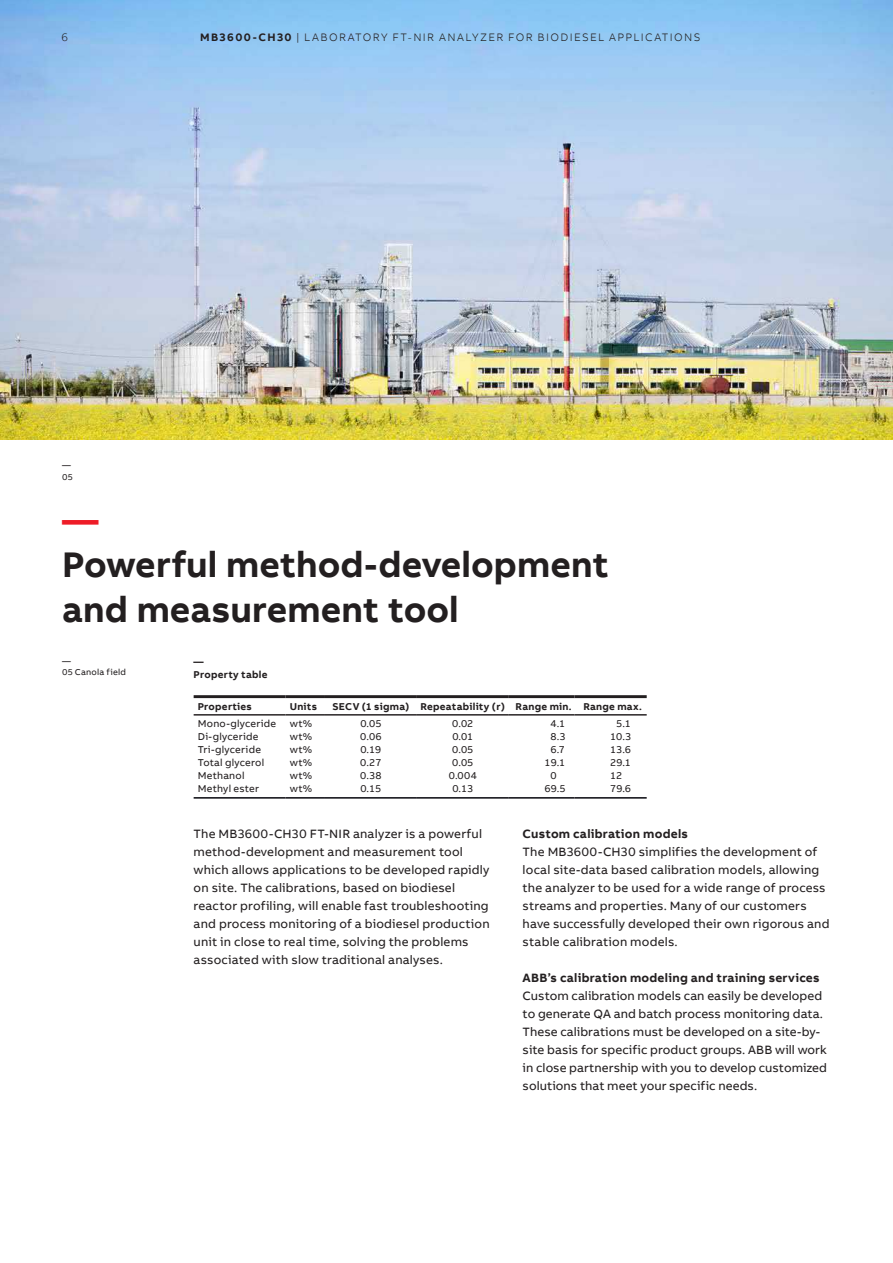
<style>
.page{position:relative;width:893px;height:1263px;background:#fff}
.page>*{position:absolute;margin:0;border:0;box-sizing:border-box;transform-origin:0 0}
.Headline_L_25pt_30pt{font:700 36.45px/45px "AB Bvoice";color:#231f20}
.Headline_L_25pt_30pt-2{font:700 36.45px "AB Bvoice";color:#ee1c27}
.Copytext_8_5pt_12pt{font:12.45px/18px "AB Bvoice";letter-spacing:.01em;color:#231f20}
.Paragraph_Title_8_5p{font:700 12.45px "AB Bvoice";letter-spacing:.02em;color:#231f20}
.t1{font:300 11.1px "AB Bvoice";letter-spacing:.12em;color:#231f20}
.Table_Content_Left_7{font:10.2px "AB Bvoice";letter-spacing:.02em;color:#231f20}
.Table_Title_Left_7pt{font:700 10.2px "AB Bvoice";letter-spacing:.025em;color:#231f20}
.Caption_6pt_8pt{font:8.7px "AB Bvoice";letter-spacing:.03em;color:#231f20}
.s1{font-weight:700}
</style>
<div class="page">
<img style="left:0;top:0;width:893px;height:439px">
<hr style="left:194px;top:695px;width:92px;height:3px;background:#231f20">
<hr style="left:286px;top:695px;width:39px;height:3px;background:#231f20">
<hr style="left:325px;top:695px;width:92px;height:3px;background:#231f20">
<hr style="left:417px;top:695px;width:92px;height:3px;background:#231f20">
<hr style="left:509px;top:695px;width:65px;height:3px;background:#231f20">
<hr style="left:574px;top:695px;width:73px;height:3px;background:#231f20">
<hr style="left:194px;top:714px;width:92px;height:1px;background:#231f20">
<hr style="left:286px;top:714px;width:39px;height:1px;background:#231f20">
<hr style="left:325px;top:714px;width:92px;height:1px;background:#231f20">
<hr style="left:417px;top:714px;width:92px;height:1px;background:#231f20">
<hr style="left:509px;top:714px;width:65px;height:1px;background:#231f20">
<hr style="left:574px;top:714px;width:73px;height:1px;background:#231f20">
<hr style="left:194px;top:797px;width:92px;height:2px;background:#000007">
<hr style="left:286px;top:797px;width:39px;height:2px;background:#000007">
<hr style="left:325px;top:797px;width:92px;height:2px;background:#000007">
<hr style="left:417px;top:797px;width:92px;height:2px;background:#000007">
<hr style="left:509px;top:797px;width:65px;height:2px;background:#000007">
<hr style="left:574px;top:797px;width:73px;height:2px;background:#000007">
<p class="t1" style="left:62px;top:31px;width:8px">6</p>
<p class="t1" style="left:200px;top:31px;width:502px"><span class="s1">MB3600-CH30</span> | LABORATORY FT-NIR ANALYZER FOR BIODIESEL APPLICATIONS</p>
<p class="Caption_6pt_8pt" style="left:62px;top:460px;width:10px">—</p>
<p class="Caption_6pt_8pt" style="left:62px;top:472px;width:12px">05</p>
<p class="Headline_L_25pt_30pt-2" style="left:62px;top:496px;width:38px">—</p>
<p class="Headline_L_25pt_30pt" style="left:62px;top:542px;width:548px">Powerful method-development and measurement tool</p>
<p class="Caption_6pt_8pt" style="left:62px;top:655px;width:10px">—</p>
<p class="Caption_6pt_8pt" style="left:62px;top:667px;width:66px">05 Canola field</p>
<p class="Table_Title_Left_7pt" style="left:194px;top:655px;width:12px">—</p>
<p class="Table_Title_Left_7pt" style="left:194px;top:668px;width:75px">Property table</p>
<p class="Table_Title_Left_7pt" style="left:198px;top:700px;width:56px">Properties</p>
<p class="Table_Title_Left_7pt" style="left:290px;top:700px;width:29px">Units</p>
<p class="Table_Title_Left_7pt" style="left:333px;top:700px;width:78px">SECV (1 sigma)</p>
<p class="Table_Title_Left_7pt" style="left:420px;top:700px;width:86px">Repeatability ( r )</p>
<p class="Table_Title_Left_7pt" style="left:516px;top:700px;width:58px">Range min.</p>
<p class="Table_Title_Left_7pt" style="left:583px;top:700px;width:60px">Range max.</p>
<p class="Table_Content_Left_7" style="left:198px;top:717px;width:80px">Mono-glyceride</p>
<p class="Table_Content_Left_7" style="left:198px;top:730px;width:62px">Di-glyceride</p>
<p class="Table_Content_Left_7" style="left:198px;top:743px;width:65px">Tri-glyceride</p>
<p class="Table_Content_Left_7" style="left:198px;top:756px;width:68px">Total glycerol</p>
<p class="Table_Content_Left_7" style="left:198px;top:769px;width:48px">Methanol</p>
<p class="Table_Content_Left_7" style="left:198px;top:783px;width:63px">Methyl ester</p>
<p class="Table_Content_Left_7" style="left:360px;top:717px;width:23px">0.05</p>
<p class="Table_Content_Left_7" style="left:360px;top:730px;width:23px">0.06</p>
<p class="Table_Content_Left_7" style="left:360px;top:743px;width:22px">0.19</p>
<p class="Table_Content_Left_7" style="left:360px;top:756px;width:23px">0.27</p>
<p class="Table_Content_Left_7" style="left:360px;top:770px;width:23px">0.38</p>
<p class="Table_Content_Left_7" style="left:360px;top:783px;width:22px">0.15</p>
<p class="Table_Content_Left_7" style="left:452px;top:717px;width:23px">0.02</p>
<p class="Table_Content_Left_7" style="left:452px;top:730px;width:22px">0.01</p>
<p class="Table_Content_Left_7" style="left:452px;top:743px;width:23px">0.05</p>
<p class="Table_Content_Left_7" style="left:452px;top:756px;width:23px">0.05</p>
<p class="Table_Content_Left_7" style="left:449px;top:770px;width:29px">0.004</p>
<p class="Table_Content_Left_7" style="left:452px;top:783px;width:22px">0.13</p>
<p class="Table_Content_Left_7" style="left:290px;top:717px;width:24px">wt%</p>
<p class="Table_Content_Left_7" style="left:290px;top:730px;width:24px">wt%</p>
<p class="Table_Content_Left_7" style="left:290px;top:743px;width:24px">wt%</p>
<p class="Table_Content_Left_7" style="left:290px;top:756px;width:24px">wt%</p>
<p class="Table_Content_Left_7" style="left:290px;top:770px;width:24px">wt%</p>
<p class="Table_Content_Left_7" style="left:290px;top:783px;width:24px">wt%</p>
<p class="Table_Content_Left_7" style="left:550px;top:717px;width:16px">4.1</p>
<p class="Table_Content_Left_7" style="left:550px;top:730px;width:17px">8.3</p>
<p class="Table_Content_Left_7" style="left:550px;top:743px;width:16px">6.7</p>
<p class="Table_Content_Left_7" style="left:545px;top:756px;width:22px">19.1</p>
<p class="Table_Content_Left_7" style="left:551px;top:770px;width:8px">0</p>
<p class="Table_Content_Left_7" style="left:544px;top:783px;width:23px">69.5</p>
<p class="Table_Content_Left_7" style="left:616px;top:717px;width:16px">5.1</p>
<p class="Table_Content_Left_7" style="left:610px;top:730px;width:23px">10.3</p>
<p class="Table_Content_Left_7" style="left:610px;top:743px;width:22px">13.6</p>
<p class="Table_Content_Left_7" style="left:610px;top:756px;width:23px">29.1</p>
<p class="Table_Content_Left_7" style="left:610px;top:770px;width:14px">12</p>
<p class="Table_Content_Left_7" style="left:610px;top:783px;width:22px">79.6</p>
<p class="Copytext_8_5pt_12pt" style="left:194px;top:825px;width:297px">The MB3600-CH30 FT-NIR analyzer is a powerful method-development and measurement tool which allows applications to be developed rapidly on site. The calibrations, based on biodiesel reactor profiling, will enable fast troubleshooting and process monitoring of a biodiesel production unit in close to real time, solving the problems associated with slow traditional analyses.</p>
<p class="Paragraph_Title_8_5p" style="left:523px;top:826px;width:167px">Custom calibration models</p>
<p class="Copytext_8_5pt_12pt" style="left:523px;top:843px;width:308px">The MB3600-CH30 simplifies the development of local site-data based calibration models, allowing the analyzer to be used for a wide range of process streams and properties. Many of our customers have successfully developed their own rigorous and stable calibration models.</p>
<p class="Paragraph_Title_8_5p" style="left:523px;top:970px;width:298px">ABB’s calibration modeling and training services</p>
<p class="Copytext_8_5pt_12pt" style="left:523px;top:987px;width:306px">Custom calibration models can easily be developed to generate QA and batch process monitoring data.<br>These calibrations must be developed on a site-by&shy;site basis for specific product groups. ABB will work in close partnership with you to develop customized solutions that meet your specific needs.</p>
</div>
